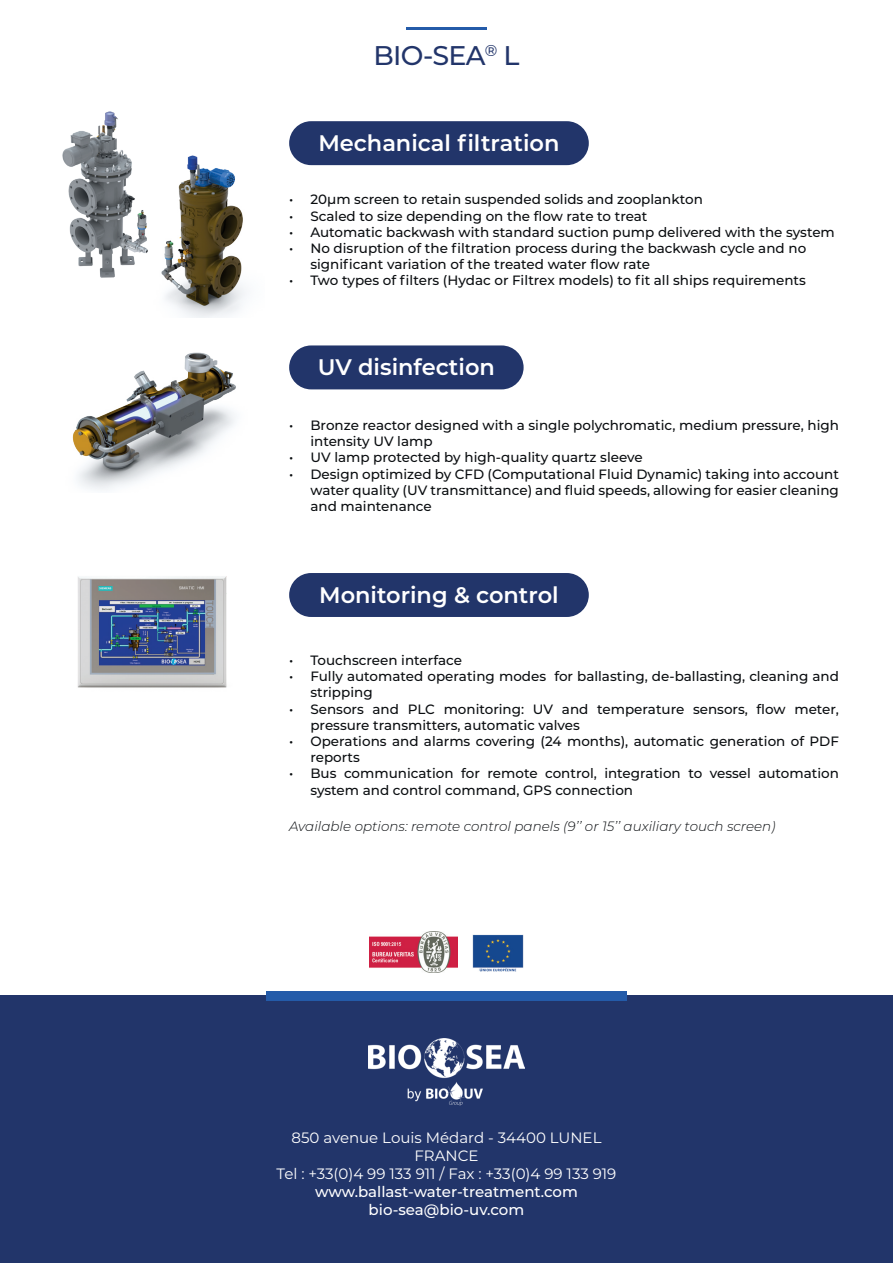
<style>
.page{position:relative;width:893px;height:1263px;background:#fff}
.page>*{position:absolute;margin:0;border:0;box-sizing:border-box;transform-origin:0 0}
.t1{font:500 27px "Montserrat";letter-spacing:-.025em;color:#22356a}
.t2{font:600 22.5px "Montserrat";color:#fff}
.t3{font:15px/18px "Montserrat";color:#fff;text-align:center}
.t4{font:500 15px/18px "Montserrat";color:#fff;text-align:center}
.t5{font:500 13.5px/16.2px "Montserrat";color:#0a0d10}
.t6{font:italic 300 13.5px "Montserrat";color:#0a0d10}
</style>
<div class="page">
<div style="left:289px;top:121px;width:300px;height:44px;background:#22356a;border-radius:22px"></div>
<div style="left:289px;top:345px;width:235px;height:44px;background:#22356a;border-radius:22px"></div>
<div style="left:289px;top:573px;width:300px;height:44px;background:#22356a;border-radius:22px"></div>
<div style="left:0;top:996px;width:893px;height:267px;background:#22356a"></div>
<div style="left:266px;top:991px;width:361px;height:9px;background:#245ba9"></div>
<img style="left:369px;top:1038px;width:155px;height:68px">
<hr style="left:406px;top:28px;width:81px;height:2px;background:#245ba9">
<img style="left:77px;top:576px;width:150px;height:112px">
<img style="left:162px;top:155px;width:84px;height:163px">
<img style="left:62px;top:111px;width:100px;height:167px">
<img style="left:72px;top:352px;width:164px;height:138px">
<img style="left:370px;top:932px;width:88px;height:40px">
<img style="left:472px;top:934px;width:51px;height:38px">
<h1 class="t1" style="left:373px;top:37px;width:148px">BIO-SEA<sup>®</sup> L</h1>
<h2 class="t2" style="left:318px;top:127px;width:242px">Mechanical filtration</h2>
<p class="t5" style="left:289px;top:191px;width:415px">• 20μm screen to retain suspended solids and zooplankton</p>
<p class="t5" style="left:289px;top:207px;width:360px">• Scaled to size depending on the flow rate to treat</p>
<p class="t5" style="left:289px;top:223px;width:547px">• Automatic backwash with standard suction pump delivered with the system</p>
<p class="t5" style="left:310px;top:240px;width:497px;text-indent:-21px">• No disruption of the filtration process during the backwash cycle and no significant variation of the treated water flow rate</p>
<p class="t5" style="left:289px;top:272px;width:518px">• Two types of filters (Hydac or Filtrex models) to fit all ships requirements</p>
<h2 class="t2" style="left:318px;top:351px;width:179px">UV disinfection</h2>
<p class="t5" style="left:310px;top:417px;width:530px;text-indent:-21px">• Bronze reactor designed with a single polychromatic, medium pressure, high intensity UV lamp</p>
<p class="t5" style="left:289px;top:449px;width:355px">• UV lamp protected by high-quality quartz sleeve</p>
<p class="t5" style="left:310px;top:465px;width:530px;text-align:justify;text-indent:-21px">• Design optimized by CFD (Computational Fluid Dynamic) taking into account water quality (UV transmittance) and fluid speeds, allowing for easier cleaning and maintenance</p>
<h2 class="t2" style="left:319px;top:579px;width:241px">Monitoring &amp; control</h2>
<p class="t5" style="left:289px;top:652px;width:174px">• Touchscreen interface</p>
<p class="t5" style="left:310px;top:668px;width:530px;text-indent:-21px">• Fully automated operating modes for ballasting, de-ballasting, cleaning and stripping</p>
<p class="t5" style="left:310px;top:700px;width:530px;text-indent:-21px">• Sensors and PLC monitoring: UV and temperature sensors, flow meter, pressure transmitters, automatic valves</p>
<p class="t5" style="left:310px;top:733px;width:530px;text-indent:-21px">• Operations and alarms covering (24 months), automatic generation of PDF reports</p>
<p class="t5" style="left:310px;top:765px;width:530px;text-indent:-21px">• Bus communication for remote control, integration to vessel automation system and control command, GPS connection</p>
<p class="t6" style="left:289px;top:817px;width:488px">Available options: remote control panels (9’’ or 15’’ auxiliary touch screen)</p>
<p class="t3" style="left:277px;top:1128px;width:341px">850 avenue Louis Médard - 34400 LUNEL<br>FRANCE<br>Tel : +33(0)4 99 133 911 / Fax : +33(0)4 99 133 919</p>
<p class="t4" style="left:315px;top:1182px;width:264px">www.ballast-water-treatment.com bio-sea@bio-uv.com</p>
</div>
